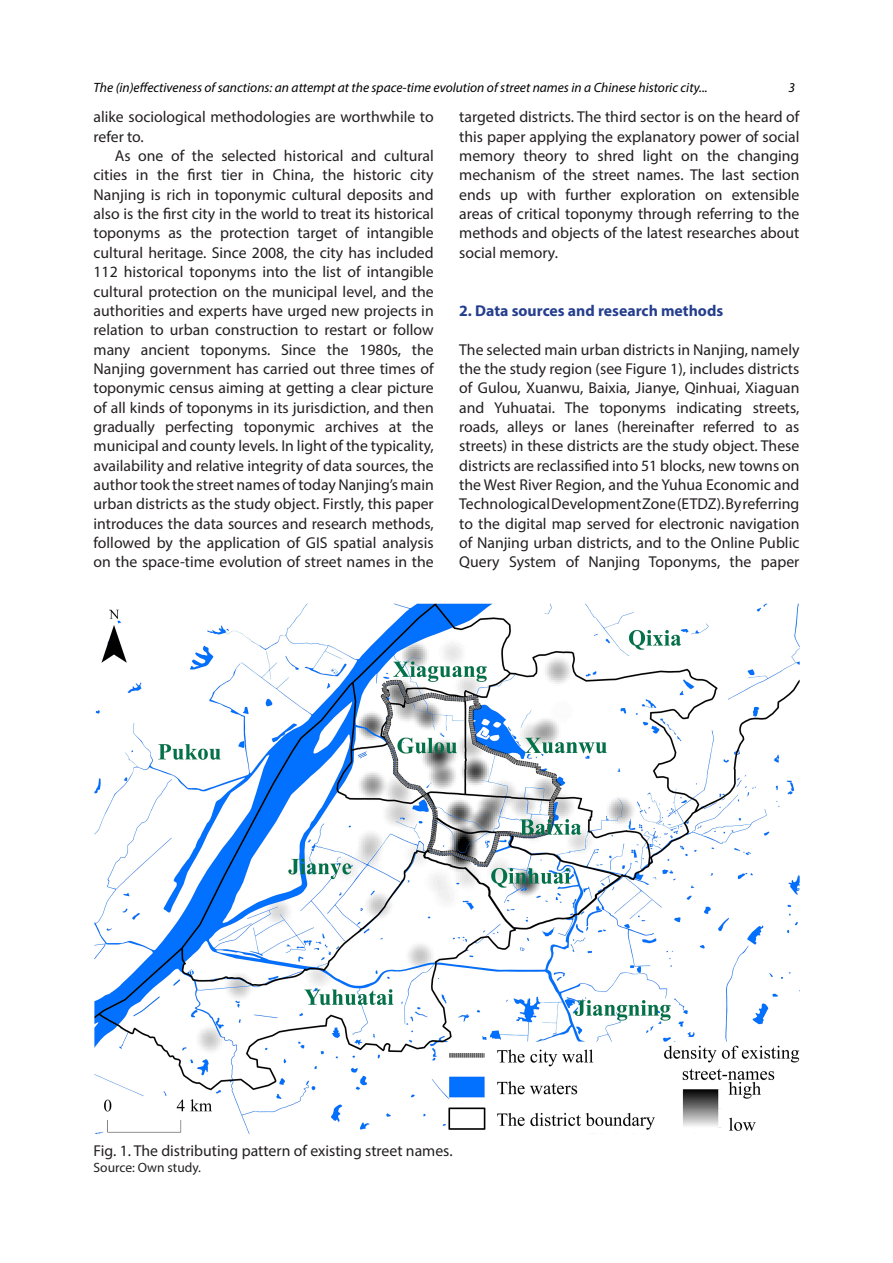
<style>
.page{position:relative;width:893px;height:1263px;background:#fff}
.page>*{position:absolute;margin:0;border:0;box-sizing:border-box;transform-origin:0 0}
.t1{font:15.75px/19.4px "Myriad Pro";color:#231f20;text-align:justify}
.t2{font:700 15.75px "Myriad Pro";color:#253f8e}
.t3{font:italic 13.5px "Myriad Pro";color:#000}
.t4{font:13.5px "Myriad Pro";color:#231f20}
</style>
<div class="page">
<img style="left:94px;top:604px;width:705px;height:529px">
<p class="t3" style="left:94px;top:79px;width:616px">The (in)effectiveness of sanctions: an attempt at the space-time evolution of street names in a Chinese historic city...</p>
<p class="t3" style="left:788px;top:79px;width:8px">3</p>
<p class="t1" style="left:94px;top:107px;width:342px">alike sociological methodologies are worthwhile to refer to.</p>
<p class="t1" style="left:94px;top:146px;width:342px;text-indent:21px">As one of the selected historical and cultural cities in the first tier in China, the historic city Nanjing is rich in toponymic cultural deposits and also is the first city in the world to treat its historical toponyms as the protection target of intangible cultural heritage. Since 2008, the city has included 112 historical toponyms into the list of intangible cultural protection on the municipal level, and the authorities and experts have urged new projects in relation to urban construction to restart or follow many ancient toponyms. Since the 1980s, the Nanjing government has carried out three times of toponymic census aiming at getting a clear picture of all kinds of toponyms in its jurisdiction, and then gradually perfecting toponymic archives at the municipal and county levels. In light of the typicality, availability and relative integrity of data sources, the author took the street names of today Nanjing’s main urban districts as the study object. Firstly, this paper introduces the data sources and research methods, followed by the application of GIS spatial analysis on the space-time evolution of street names in the</p>
<p class="t1" style="left:459px;top:107px;width:342px">targeted districts. The third sector is on the heard of this paper applying the explanatory power of social memory theory to shred light on the changing mechanism of the street names. The last section ends up with further exploration on extensible areas of critical toponymy through referring to the methods and objects of the latest researches about social memory.</p>
<p class="t2" style="left:459px;top:300px;width:266px">2. Data sources and research methods</p>
<p class="t1" style="left:459px;top:339px;width:342px">The selected main urban districts in Nanjing, namely the the study region (see Figure 1), includes districts of Gulou, Xuanwu, Baixia, Jianye, Qinhuai, Xiaguan and Yuhuatai. The toponyms indicating streets, roads, alleys or lanes (hereinafter referred to as streets) in these districts are the study object. These districts are reclassified into 51 blocks, new towns on the West River Region, and the Yuhua Economic and Technological Development Zone (ETDZ). By referring to the digital map served for electronic navigation of Nanjing urban districts, and to the Online Public Query System of Nanjing Toponyms, the paper</p>
<p class="t1" style="left:94px;top:1140px;width:361px">Fig. 1. The distributing pattern of existing street names.</p>
<p class="t4" style="left:94px;top:1159px;width:109px">Source: Own study.</p>
</div>
